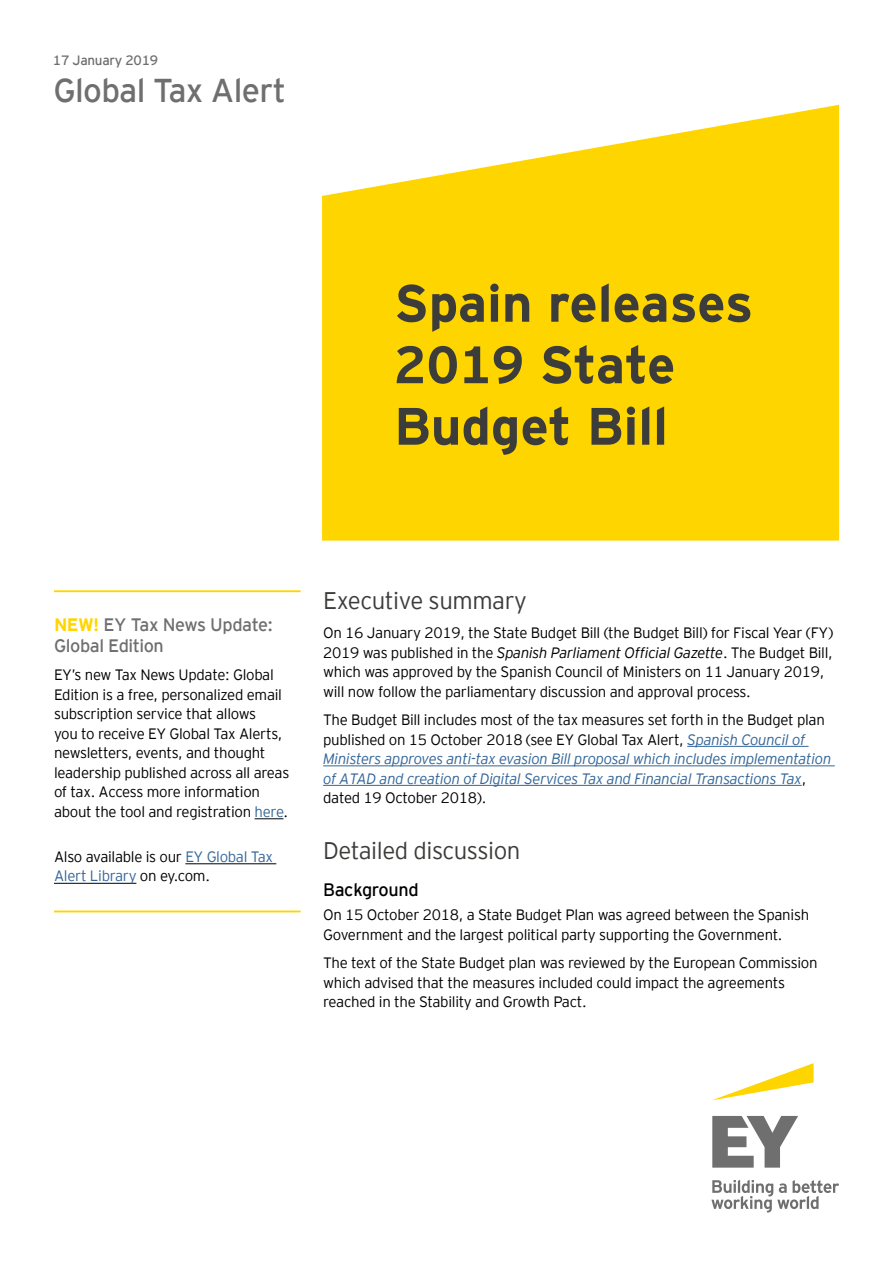
<style>
.page{position:relative;width:893px;height:1263px;background:#fff}
.page>*{position:absolute;margin:0;border:0;box-sizing:border-box;transform-origin:0 0}
.t1{font:700 52.5px/61.5px "EY Interstate";color:#3c3c3b}
.t2{font:33px "EY Interstate";letter-spacing:-.02em;color:#706f6f}
.t3{font:300 24px "EY Interstate";letter-spacing:-.02em;color:#3c3c3b}
.t4{font:18px/21px "EY Interstate";letter-spacing:-.025em;color:#706f6f}
.t5{font:18px "EY Interstate";letter-spacing:-.02em;color:#000}
.t6{font:300 15px/19.5px "EY Interstate";letter-spacing:-.02em;color:#000}
.t7{font:italic 300 15px/19.5px "EY Interstate";letter-spacing:-.02em;color:#369}
.t8{font:13.5px "EY Interstate";letter-spacing:-.02em;color:#706f6f}
.s1{font-weight:700;color:#ffd500}
.s2{color:#369}
.s3{font-style:italic}
.s4{font-style:normal;color:#000}
</style>
<div class="page">
<svg style="left:322px;top:105px;width:517px;height:436px;background:#ffd91a"></svg>
<hr style="left:687px;top:746px;width:122px;height:1px;background:#369">
<hr style="left:323px;top:766px;width:512px;height:1px;background:#369">
<hr style="left:323px;top:785px;width:479px;height:1px;background:#369">
<hr style="left:54px;top:590px;width:247px;height:2px;background:#ffd500">
<svg style="left:255px;top:818px;width:28px;height:1px"></svg>
<hr style="left:185px;top:863px;width:91px;height:1px;background:#000">
<hr style="left:54px;top:883px;width:82px;height:1px;background:#000">
<hr style="left:54px;top:910px;width:247px;height:2px;background:#ffd500">
<svg style="left:713px;top:1063px;width:101px;height:37px"></svg>
<svg style="left:711px;top:1116px;width:128px;height:96px"></svg>
<p class="t8" style="left:53px;top:50px;width:107px">17 January 2019</p>
<h2 class="t2" style="left:53px;top:67px;width:234px">Global Tax Alert</h2>
<h1 class="t1" style="left:394px;top:269px;width:361px">Spain releases<br>2019 State<br>Budget Bill</h1>
<p class="t4" style="left:54px;top:613px;width:220px"><span class="s1">NEW!</span> EY Tax News Update:<br>Global Edition</p>
<p class="t6" style="left:54px;top:664px;width:237px">EY’s new Tax News Update: Global Edition is a free, personalized email subscription service that allows<br>you to receive EY Global Tax Alerts, newsletters, events, and thought leadership published across all areas of tax. Access more information about the tool and registration <span class="s2">here</span>.</p>
<p class="t6" style="left:54px;top:846px;width:221px">Also available is our <span class="s2">EY Global Tax<br>Alert Library</span> on ey.com.</p>
<h3 class="t3" style="left:323px;top:584px;width:205px">Executive summary</h3>
<p class="t6" style="left:323px;top:622px;width:512px">On 16 January 2019, the State Budget Bill (the Budget Bill) for Fiscal Year (FY)<br>2019 was published in the <span class="s3">Spanish Parliament Official Gazette</span>. The Budget Bill, which was approved by the Spanish Council of Ministers on 11 January 2019, will now follow the parliamentary discussion and approval process.</p>
<p class="t7" style="left:323px;top:709px;width:510px"><span class="s4">The Budget Bill includes most of the tax measures set forth in the Budget plan published on 15 October 2018 (see EY Global Tax Alert,</span> Spanish Council of Ministers approves anti-tax evasion Bill proposal which includes implementation of ATAD and creation of Digital Services Tax and Financial Transactions Tax<span class="s4">, dated 19 October 2018).</span></p>
<h3 class="t3" style="left:323px;top:833px;width:199px">Detailed discussion</h3>
<p class="t5" style="left:323px;top:877px;width:97px">Background</p>
<p class="t6" style="left:323px;top:904px;width:488px">On 15 October 2018, a State Budget Plan was agreed between the Spanish<br>Government and the largest political party supporting the Government.</p>
<p class="t6" style="left:323px;top:952px;width:496px">The text of the State Budget plan was reviewed by the European Commission which advised that the measures included could impact the agreements reached in the Stability and Growth Pact.</p>
</div>
